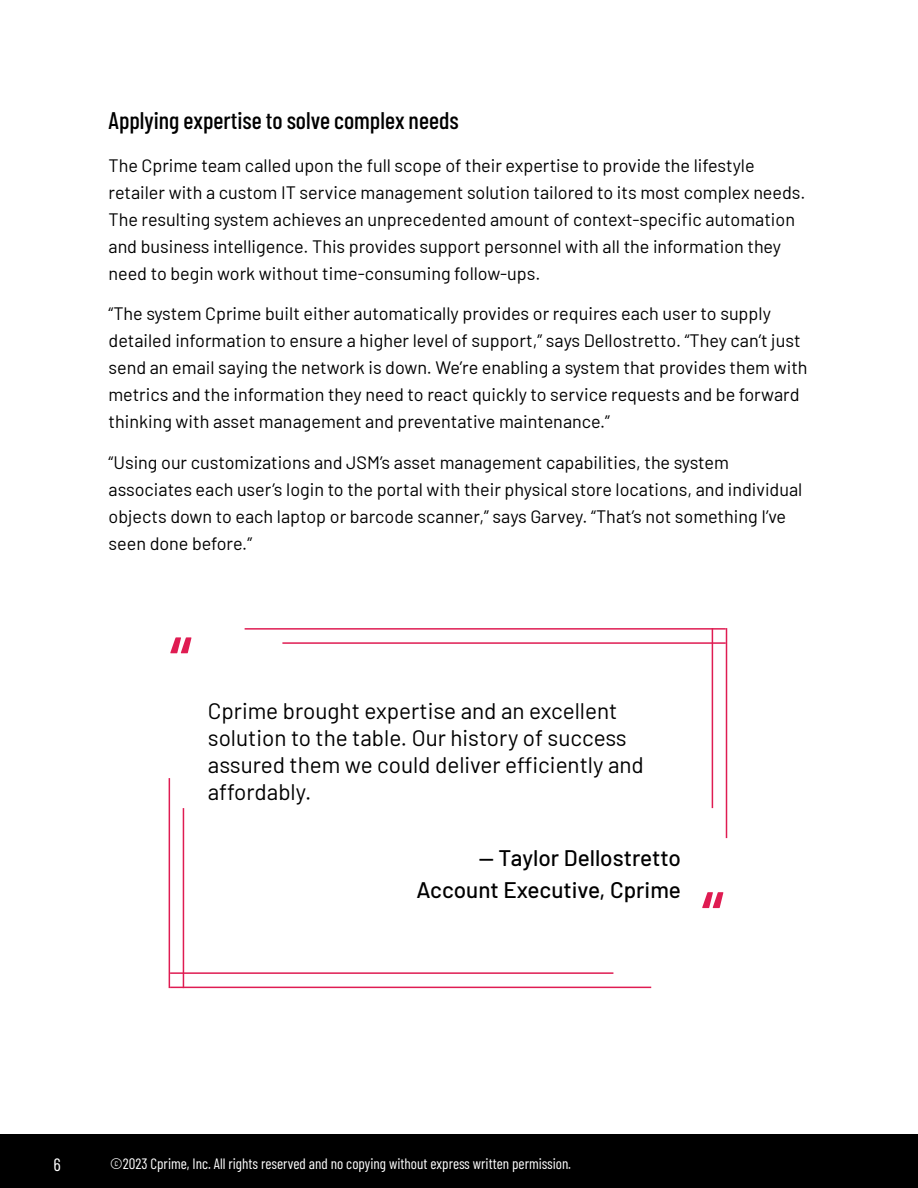
<style>
.page{position:relative;width:918px;height:1188px;background:#fff}
.page>*{position:absolute;margin:0;border:0;box-sizing:border-box;transform-origin:0 0}
.t1{font:500 75px "Barlow Condensed";color:#df1c52}
.t2{font:500 24px "Barlow Condensed";color:#000}
.t3{font:22.5px/27px "Barlow";color:#000}
.t4{font:500 22.5px/31.5px "Barlow";color:#000;text-align:right}
.t5{font:18px/27px "Barlow";color:#000}
.t6{font:18px "Barlow Condensed";color:#fff}
.t7{font:15px "Barlow Condensed";color:#fff}
</style>
<div class="page">
<div style="left:0;top:1134px;width:918px;height:54px;background:#000"></div>
<hr style="left:245px;top:628px;width:481px;height:2px;background:#df1c52">
<hr style="left:282px;top:642px;width:444px;height:2px;background:#df1c52">
<hr style="left:726px;top:628px;width:1px;height:210px;background:#df1c52">
<hr style="left:712px;top:628px;width:1px;height:180px;background:#df1c52">
<hr style="left:170px;top:987px;width:481px;height:1px;background:#df1c52">
<hr style="left:170px;top:972px;width:443px;height:2px;background:#df1c52">
<hr style="left:169px;top:778px;width:1px;height:210px;background:#df1c52">
<hr style="left:183px;top:808px;width:1px;height:180px;background:#df1c52">
<h2 class="t2" style="left:109px;top:104px;width:352px">Applying expertise to solve complex needs</h2>
<p class="t5" style="left:109px;top:151px;width:699px">The Cprime team called upon the full scope of their expertise to provide the lifestyle retailer with a custom IT service management solution tailored to its most complex needs.<br>The resulting system achieves an unprecedented amount of context-specific automation and business intelligence. This provides support personnel with all the information they need to begin work without time-consuming follow-ups.</p>
<p class="t5" style="left:109px;top:299px;width:701px">“The system Cprime built either automatically provides or requires each user to supply detailed information to ensure a higher level of support,” says Dellostretto. “They can’t just send an email saying the network is down. We’re enabling a system that provides them with metrics and the information they need to react quickly to service requests and be forward thinking with asset management and preventative maintenance.”</p>
<p class="t5" style="left:109px;top:448px;width:695px">“Using our customizations and JSM’s asset management capabilities, the system associates each user’s login to the portal with their physical store locations, and individual objects down to each laptop or barcode scanner,” says Garvey. “That’s not something I’ve seen done before.”</p>
<h1 class="t1" style="left:170px;top:609px;width:23px">“</h1>
<p class="t3" style="left:208px;top:696px;width:437px">Cprime brought expertise and an excellent solution to the table. Our history of success assured them we could deliver efficiently and affordably.</p>
<p class="t4" style="left:416px;top:841px;width:266px">— Taylor Dellostretto<br>Account Executive, Cprime</p>
<h1 class="t1" style="left:702px;top:864px;width:23px">“</h1>
<p class="t6" style="left:50px;top:1151px;width:9px">6</p>
<p class="t6" style="left:54px;top:1151px;width:9px">6</p>
<p class="t7" style="left:110px;top:1152px;width:462px">©2023 Cprime, Inc. All rights reserved and no copying without express written permission.</p>
<p class="t7" style="left:106px;top:1160px;width:462px">©2023 Cprime, Inc. All rights reserved and no copying without express written permission.</p>
</div>
